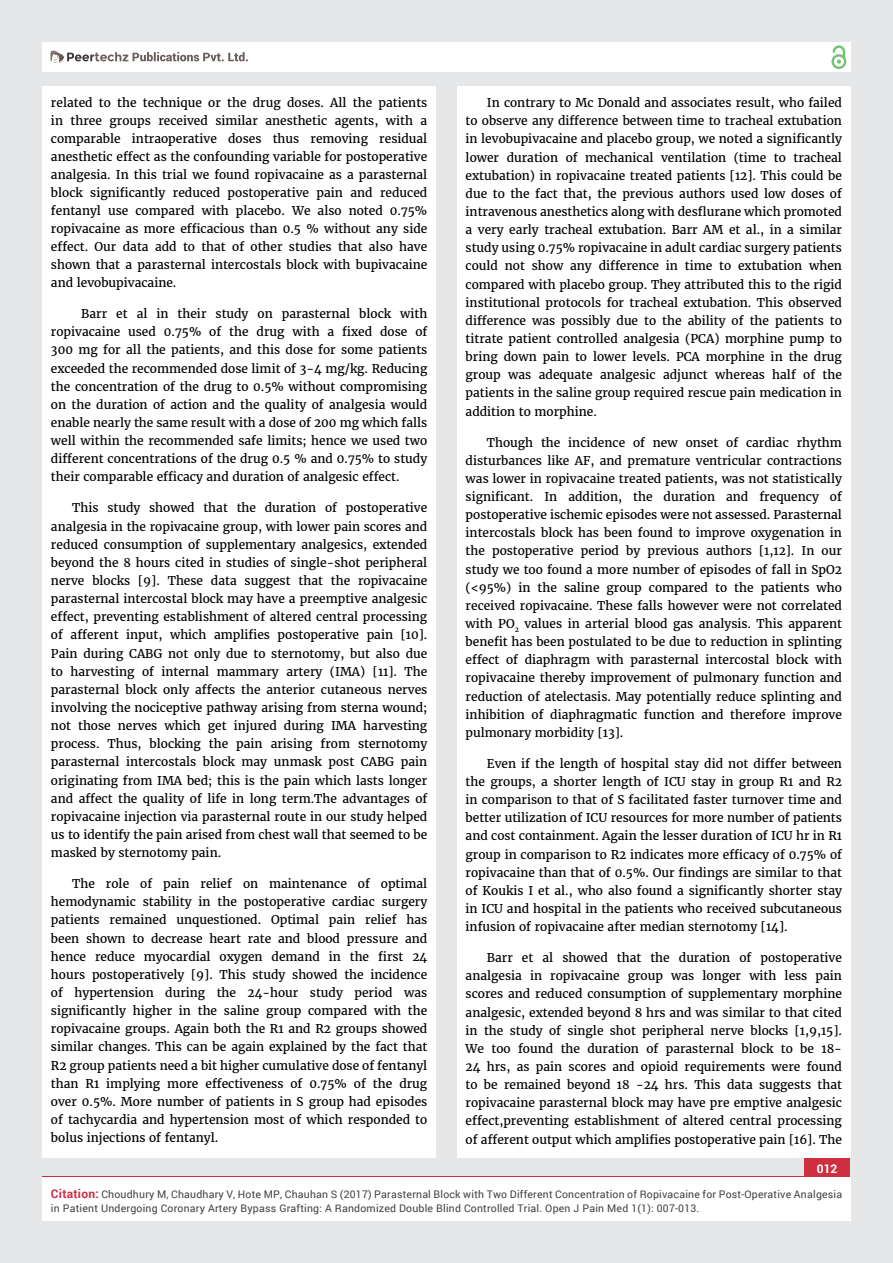
<style>
.page{position:relative;width:893px;height:1263px;background:#e6e7e8}
.page>*{position:absolute;margin:0;border:0;box-sizing:border-box;transform-origin:0 0}
.t1{font:12px/18.1px "Merriweather";color:#000;text-align:justify}
.t2{font:700 12px "Roboto";color:#fff}
.t3{font:10.5px/13.5px "Roboto";letter-spacing:.02em;color:#414042}
.s1{font-weight:700;font-size:12px;color:#cf2e41}
</style>
<div class="page">
<div style="left:42px;top:43px;width:808px;height:29px;background:#fff"></div>
<div style="left:831px;top:54px;width:15px;height:15px;border:2px solid #74c273;border-radius:50%"></div>
<svg style="left:831px;top:45px;width:15px;height:19px"></svg>
<div style="left:804px;top:1157px;width:46px;height:43px;background:#cf2e41"></div>
<svg style="left:49px;top:50px;width:199px;height:14px"></svg>
<div style="left:42px;top:1177px;width:809px;height:43px;background:#fff"></div>
<div style="left:42px;top:87px;width:394px;height:1071px;background:#fff"></div>
<div style="left:457px;top:87px;width:393px;height:1071px;background:#fff"></div>
<p class="t1" style="left:51px;top:94px;width:378px">related to the technique or the drug doses. All the patients in three groups received similar anesthetic agents, with a comparable intraoperative doses thus removing residual anesthetic effect as the confounding variable for postoperative analgesia. In this trial we found ropivacaine as a parasternal block significantly reduced postoperative pain and reduced fentanyl use compared with placebo. We also noted 0.75% ropivacaine as more efficacious than 0.5 % without any side effect. Our data add to that of other studies that also have shown that a parasternal intercostals block with bupivacaine and levobupivacaine.</p>
<p class="t1" style="left:51px;top:305px;width:378px;text-indent:30px">Barr et al in their study on parasternal block with ropivacaine used 0.75% of the drug with a fixed dose of 300 mg for all the patients, and this dose for some patients exceeded the recommended dose limit of 3-4 mg/kg. Reducing the concentration of the drug to 0.5% without compromising on the duration of action and the quality of analgesia would enable nearly the same result with a dose of 200 mg which falls well within the recommended safe limits; hence we used two different concentrations of the drug 0.5 % and 0.75% to study their comparable efficacy and duration of analgesic effect.</p>
<p class="t1" style="left:51px;top:499px;width:378px;text-indent:21px">This study showed that the duration of postoperative analgesia in the ropivacaine group, with lower pain scores and reduced consumption of supplementary analgesics, extended beyond the 8 hours cited in studies of single-shot peripheral nerve blocks [9]. These data suggest that the ropivacaine parasternal intercostal block may have a preemptive analgesic effect, preventing establishment of altered central processing of afferent input, which amplifies postoperative pain [10].<br>Pain during CABG not only due to sternotomy, but also due to harvesting of internal mammary artery (IMA) [11]. The parasternal block only affects the anterior cutaneous nerves involving the nociceptive pathway arising from sterna wound; not those nerves which get injured during IMA harvesting process. Thus, blocking the pain arising from sternotomy parasternal intercostals block may unmask post CABG pain originating from IMA bed; this is the pain which lasts longer and affect the quality of life in long term.The advantages of ropivacaine injection via parasternal route in our study helped us to identify the pain arised from chest wall that seemed to be masked by sternotomy pain.</p>
<p class="t1" style="left:51px;top:875px;width:378px;text-indent:21px">The role of pain relief on maintenance of optimal hemodynamic stability in the postoperative cardiac surgery patients remained unquestioned. Optimal pain relief has been shown to decrease heart rate and blood pressure and hence reduce myocardial oxygen demand in the first 24 hours postoperatively [9]. This study showed the incidence of hypertension during the 24-hour study period was significantly higher in the saline group compared with the ropivacaine groups. Again both the R1 and R2 groups showed similar changes. This can be again explained by the fact that R2 group patients need a bit higher cumulative dose of fentanyl than R1 implying more effectiveness of 0.75% of the drug over 0.5%. More number of patients in S group had episodes of tachycardia and hypertension most of which responded to bolus injections of fentanyl.</p>
<p class="t1" style="left:466px;top:94px;width:378px;text-indent:21px">In contrary to Mc Donald and associates result, who failed to observe any difference between time to tracheal extubation in levobupivacaine and placebo group, we noted a significantly lower duration of mechanical ventilation (time to tracheal extubation) in ropivacaine treated patients [12]. This could be due to the fact that, the previous authors used low doses of intravenous anesthetics along with desflurane which promoted a very early tracheal extubation. Barr AM et al., in a similar study using 0.75% ropivacaine in adult cardiac surgery patients could not show any difference in time to extubation when compared with placebo group. They attributed this to the rigid institutional protocols for tracheal extubation. This observed difference was possibly due to the ability of the patients to titrate patient controlled analgesia (PCA) morphine pump to bring down pain to lower levels. PCA morphine in the drug group was adequate analgesic adjunct whereas half of the patients in the saline group required rescue pain medication in addition to morphine.</p>
<p class="t1" style="left:466px;top:433px;width:378px;text-indent:21px">Though the incidence of new onset of cardiac rhythm disturbances like AF, and premature ventricular contractions was lower in ropivacaine treated patients, was not statistically significant. In addition, the duration and frequency of postoperative ischemic episodes were not assessed. Parasternal intercostals block has been found to improve oxygenation in the postoperative period by previous authors [1,12]. In our study we too found a more number of episodes of fall in SpO2 (&lt;95%) in the saline group compared to the patients who received ropivacaine. These falls however were not correlated with PO<sub>2</sub> values in arterial blood gas analysis. This apparent benefit has been postulated to be due to reduction in splinting effect of diaphragm with parasternal intercostal block with ropivacaine thereby improvement of pulmonary function and reduction of atelectasis. May potentially reduce splinting and inhibition of diaphragmatic function and therefore improve pulmonary morbidity [13].</p>
<p class="t1" style="left:466px;top:754px;width:378px;text-indent:21px">Even if the length of hospital stay did not differ between the groups, a shorter length of ICU stay in group R1 and R2 in comparison to that of S facilitated faster turnover time and better utilization of ICU resources for more number of patients and cost containment. Again the lesser duration of ICU hr in R1 group in comparison to R2 indicates more efficacy of 0.75% of ropivacaine than that of 0.5%. Our findings are similar to that of Koukis I et al., who also found a significantly shorter stay in ICU and hospital in the patients who received subcutaneous infusion of ropivacaine after median sternotomy [14].</p>
<p class="t1" style="left:466px;top:949px;width:378px;text-indent:21px">Barr et al showed that the duration of postoperative analgesia in ropivacaine group was longer with less pain scores and reduced consumption of supplementary morphine analgesic, extended beyond 8 hrs and was similar to that cited in the study of single shot peripheral nerve blocks [1,9,15].<br>We too found the duration of parasternal block to be 18- 24 hrs, as pain scores and opioid requirements were found to be remained beyond 18 -24 hrs. This data suggests that ropivacaine parasternal block may have pre emptive analgesic effect,preventing establishment of altered central processing of afferent output which amplifies postoperative pain [16]. The</p>
<p class="t2" style="left:817px;top:1161px;width:22px">012</p>
<p class="t3" style="left:51px;top:1188px;width:793px"><span class="s1">Citation:</span> Choudhury M, Chaudhary V, Hote MP, Chauhan S (2017) Parasternal Block with Two Different Concentration of Ropivacaine for Post-Operative Analgesia in Patient Undergoing Coronary Artery Bypass Grafting: A Randomized Double Blind Controlled Trial. Open J Pain Med 1(1): 007-013.</p>
</div>
